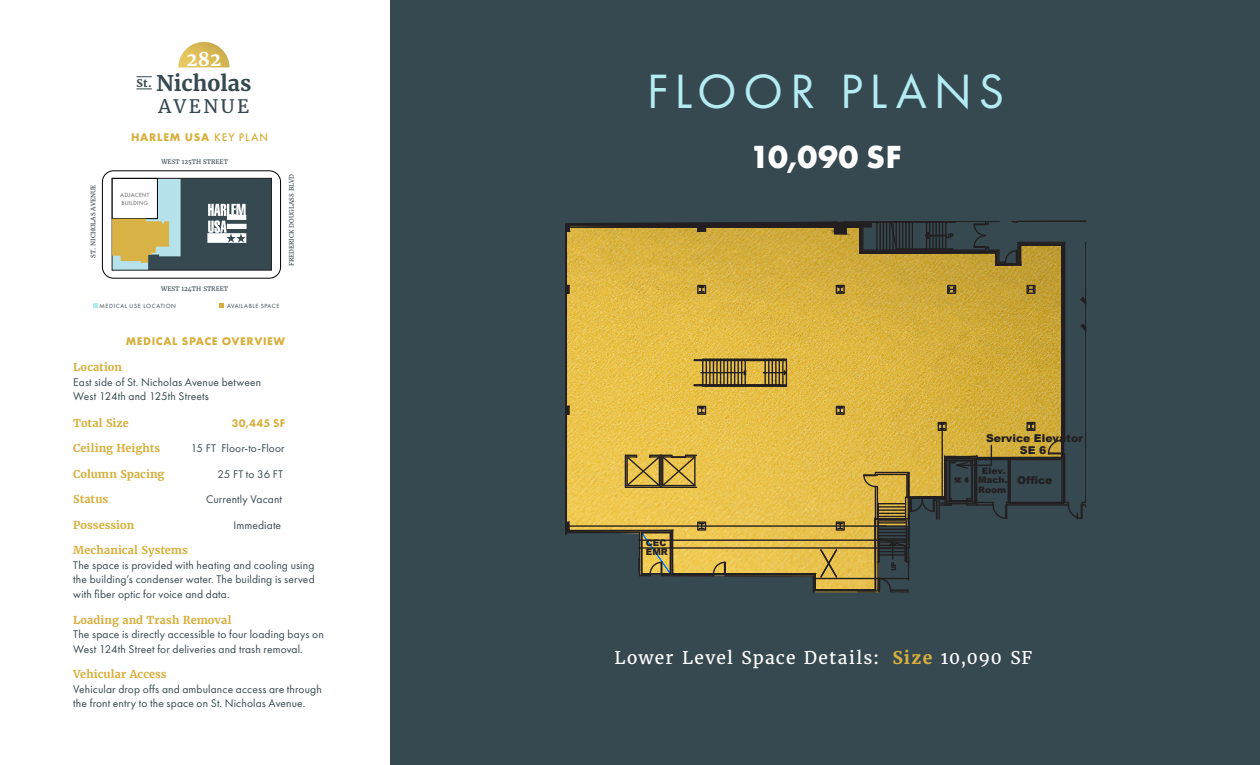
<style>
.page{position:relative;width:1260px;height:765px;background:#fff}
.page>*{position:absolute;margin:0;border:0;box-sizing:border-box;transform-origin:0 0}
.sub_heads{font:50px "Futura PT";letter-spacing:.13em;color:#b3ebf2}
.body{font:700 33.25px "Futura PT";letter-spacing:.01em;color:#fff}
.t1{font:700 21.5px "Merriweather";color:#364950}
.t2{font:18.62px "Merriweather";letter-spacing:.14em;color:#364950}
.t3{font:700 18.62px "Merriweather";color:#fff}
.sub_heads-2{font:17.5px "Merriweather";letter-spacing:.07em;color:#fff}
.sub_heads-3{font:11.5px/14.5px "Futura PT";letter-spacing:.01em;color:#364950}
.body-2{font:11.5px/14.5px "Futura PT";letter-spacing:.01em;color:#364950}
.t4{font:11.5px "Futura Bld";letter-spacing:.055em;color:#d7af3d}
.sub_heads-4{font:800 11.5px "Futura PT";letter-spacing:.015em;color:#d7af3d}
.sub_heads-5{font:700 10.88px "Merriweather";letter-spacing:.005em;color:#d7af3d}
.body-3{font:700 10.88px "Merriweather";letter-spacing:.005em;color:#d7af3d}
.t5{font:900 10.75px/12px "Arial";color:#231f20;text-align:center}
.t6{font:700 10.62px "Merriweather";color:#364950}
.t7{font:900 9px/9.5px "Arial";color:#231f20;text-align:center}
.t8{font:6.25px "Merriweather";color:#364950}
.t9{font:6.25px "Futura";letter-spacing:.095em;color:#364950}
.t10{font:6.25px/7.5px "Futura Mdm";letter-spacing:.015em;color:#87878b}
.s1{font-family:"Futura Mdm"}
.s2{font-weight:700;color:#d7af3d}
</style>
<div class="page">
<div style="left:391px;top:0;width:869px;height:765px;background:#364950"></div>
<svg style="left:565px;top:221px;width:522px;height:372px"></svg>
<div style="left:641px;top:532px;width:30px;height:43px;border:1px solid #231f20"></div>
<svg style="left:93px;top:303px;width:5px;height:5px"></svg>
<svg style="left:219px;top:303px;width:5px;height:5px"></svg>
<div style="left:102px;top:171px;width:179px;height:107px;border:1px solid #000;border-radius:11px"></div>
<svg style="left:136px;top:77px;width:16px;height:1px"></svg>
<svg style="left:136px;top:89px;width:16px;height:1px"></svg>
<img style="left:178px;top:42px;width:51px;height:25px">
<svg style="left:112px;top:178px;width:160px;height:92px"></svg>
<p class="t3" style="left:187px;top:48px;width:36px">282</p>
<p class="t1" style="left:156px;top:70px;width:97px">Nicholas</p>
<p class="t2" style="left:158px;top:95px;width:93px">AVENUE</p>
<p class="t6" style="left:137px;top:76px;width:17px">St.</p>
<p class="t4" style="left:131px;top:130px;width:139px">HARLEM USA <span class="s1">KEY PLAN</span></p>
<p class="t8" style="left:161px;top:158px;width:68px">WEST 125TH STREET</p>
<p class="t8" style="left:89px;top:258px;width:75px;rotate:-90deg">ST. NICHOLAS AVENUE</p>
<p class="t8" style="left:288px;top:266px;width:93px;rotate:-90deg">FREDERICK DOUGLASS BLVD</p>
<p class="t10" style="left:120px;top:191px;width:31px">ADJACENT<br>BUILDING</p>
<p class="t8" style="left:161px;top:285px;width:68px">WEST 124TH STREET</p>
<p class="t9" style="left:100px;top:302px;width:78px">MEDICAL USE LOCATION</p>
<p class="t9" style="left:227px;top:302px;width:54px">AVAILABLE SPACE</p>
<p class="t4" style="left:126px;top:334px;width:161px">MEDICAL SPACE OVERVIEW</p>
<p class="sub_heads-5" style="left:73px;top:360px;width:50px">Location</p>
<p class="body-2" style="left:73px;top:375px;width:189px">East side of St. Nicholas Avenue between<br>West 124th and 125th Streets</p>
<p class="sub_heads-5" style="left:73px;top:416px;width:57px">Total Size</p>
<p class="sub_heads-4" style="left:232px;top:416px;width:55px">30,445 SF</p>
<p class="body-3" style="left:73px;top:442px;width:88px">Ceiling Heights</p>
<p class="body-2" style="left:191px;top:441px;width:95px">15 FT Floor-to-Floor</p>
<p class="body-3" style="left:73px;top:467px;width:93px">Column Spacing</p>
<p class="body-2" style="left:217px;top:467px;width:67px">25 FT to 36 FT</p>
<p class="sub_heads-5" style="left:73px;top:493px;width:36px">Status</p>
<p class="sub_heads-3" style="left:206px;top:492px;width:78px">Currently Vacant</p>
<p class="sub_heads-5" style="left:73px;top:518px;width:62px">Possession</p>
<p class="sub_heads-3" style="left:233px;top:518px;width:49px">Immediate</p>
<p class="sub_heads-5" style="left:73px;top:543px;width:116px">Mechanical Systems</p>
<p class="sub_heads-3" style="left:73px;top:558px;width:243px;text-align:justify">The space is provided with heating and cooling using the building’s condenser water. The building is served with fiber optic for voice and data.</p>
<p class="sub_heads-5" style="left:73px;top:613px;width:160px">Loading and Trash Removal</p>
<p class="sub_heads-3" style="left:73px;top:627px;width:252px">The space is directly accessible to four loading bays on<br>West 124th Street for deliveries and trash removal.</p>
<p class="sub_heads-5" style="left:73px;top:667px;width:95px">Vehicular Access</p>
<p class="sub_heads-3" style="left:73px;top:682px;width:250px">Vehicular drop offs and ambulance access are through the front entry to the space on St. Nicholas Avenue.</p>
<p class="sub_heads" style="left:647px;top:62px;width:359px">FLOOR PLANS</p>
<p class="body" style="left:750px;top:136px;width:153px">10,090 SF</p>
<p class="t7" style="left:646px;top:547px;width:23px">EMR</p>
<p class="t5" style="left:986px;top:431px;width:99px">Service Elevator<br>SE 6</p>
<p class="t7" style="left:978px;top:466px;width:31px">Elev.<br>Mach.<br>Room</p>
<p class="t5" style="left:1017px;top:474px;width:37px">Office</p>
<p class="sub_heads-2" style="left:615px;top:647px;width:419px">Lower Level Space Details: <span class="s2">Size</span> 10,090 SF</p>
</div>
